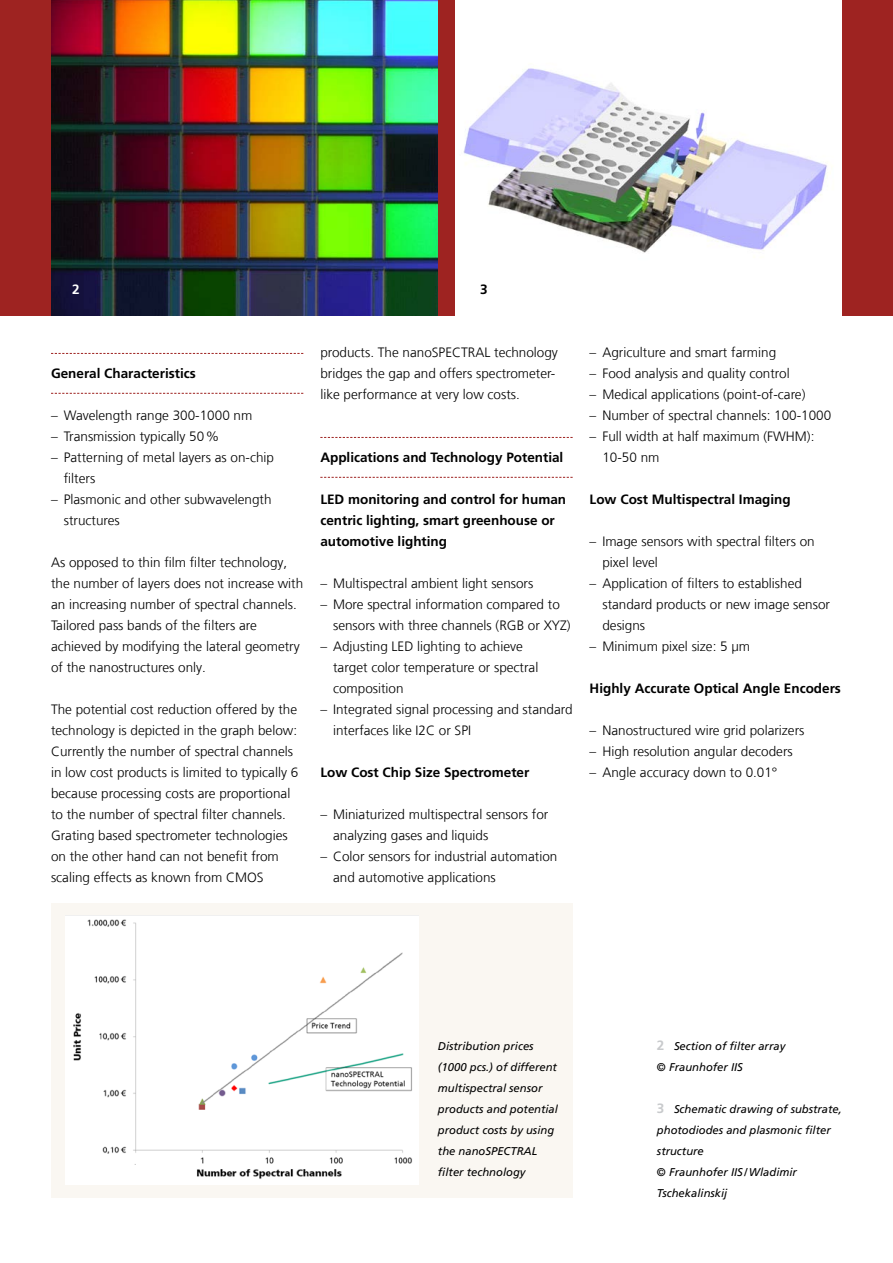
<style>
.page{position:relative;width:893px;height:1263px;background:#fff}
.page>*{position:absolute;margin:0;border:0;box-sizing:border-box;transform-origin:0 0}
.t1{font:300 13.5px/21px "Frutiger LT Com";color:#000}
.t2{font:700 13.5px/21px "Frutiger LT Com";color:#000}
.t3{font:700 13.5px "Frutiger LT Com";color:#fff}
.t4{font:italic 11.25px/21px "Frutiger LT Com";color:#000}
.s1{font-weight:700;font-style:normal;font-size:13.5px;color:#c8cacc}
</style>
<div class="page">
<div style="left:0;top:0;width:893px;height:315px;background:#9e2321"></div>
<img style="left:51px;top:0;width:387px;height:315px">
<div style="left:455px;top:0;width:387px;height:315px;background:#fff"></div>
<img style="left:463px;top:68px;width:364px;height:185px">
<svg style="left:51px;top:353px;width:252px;height:1px"></svg>
<svg style="left:51px;top:393px;width:252px;height:1px"></svg>
<svg style="left:320px;top:437px;width:253px;height:1px"></svg>
<svg style="left:320px;top:477px;width:253px;height:1px"></svg>
<div style="left:51px;top:903px;width:522px;height:294px;background:#faf7f2"></div>
<div style="left:65px;top:916px;width:354px;height:269px;background:#fff"></div>
<p class="t3" style="left:72px;top:281px;width:9px">2</p>
<p class="t2" style="left:480px;top:279px;width:9px">3</p>
<p class="t2" style="left:51px;top:363px;width:146px">General Characteristics</p>
<p class="t1" style="left:51px;top:405px;width:203px">– Wavelength range 300-1000 nm</p>
<p class="t1" style="left:51px;top:426px;width:170px">– Transmission typically 50%</p>
<p class="t1" style="left:64px;top:447px;width:212px;text-indent:-13px">– Patterning of metal layers as on-chip filters</p>
<p class="t1" style="left:64px;top:489px;width:209px;text-indent:-13px">– Plasmonic and other subwavelength structures</p>
<p class="t1" style="left:51px;top:552px;width:254px">As opposed to thin film filter technology, the number of layers does not increase with an increasing number of spectral channels.<br>Tailored pass bands of the filters are achieved by modifying the lateral geometry of the nanostructures only.</p>
<p class="t1" style="left:51px;top:699px;width:249px">The potential cost reduction offered by the technology is depicted in the graph below:<br>Currently the number of spectral channels in low cost products is limited to typically 6 because processing costs are proportional to the number of spectral filter channels.<br>Grating based spectrometer technologies on the other hand can not benefit from scaling effects as known from CMOS</p>
<p class="t1" style="left:320px;top:342px;width:239px">products. The nanoSPECTRAL technology bridges the gap and offers spectrometer&shy;like performance at very low costs.</p>
<p class="t2" style="left:320px;top:447px;width:245px">Applications and Technology Potential</p>
<p class="t2" style="left:320px;top:489px;width:247px">LED monitoring and control for human centric lighting, smart greenhouse or automotive lighting</p>
<p class="t1" style="left:320px;top:573px;width:215px">– Multispectral ambient light sensors</p>
<p class="t1" style="left:333px;top:594px;width:239px;text-indent:-13px">– More spectral information compared to sensors with three channels (RGB or XYZ)</p>
<p class="t1" style="left:333px;top:636px;width:207px;text-indent:-13px">– Adjusting LED lighting to achieve target color temperature or spectral composition</p>
<p class="t1" style="left:333px;top:699px;width:241px;text-indent:-13px">– Integrated signal processing and standard interfaces like I2C or SPI</p>
<p class="t2" style="left:320px;top:762px;width:211px">Low Cost Chip Size Spectrometer</p>
<p class="t1" style="left:333px;top:804px;width:217px;text-indent:-13px">– Miniaturized multispectral sensors for analyzing gases and liquids</p>
<p class="t1" style="left:333px;top:846px;width:226px;text-indent:-13px">– Color sensors for industrial automation and automotive applications</p>
<p class="t1" style="left:590px;top:342px;width:188px">– Agriculture and smart farming</p>
<p class="t1" style="left:590px;top:363px;width:202px">– Food analysis and quality control</p>
<p class="t1" style="left:590px;top:384px;width:217px">– Medical applications (point-of-care)</p>
<p class="t1" style="left:590px;top:405px;width:243px">– Number of spectral channels: 100-1000</p>
<p class="t1" style="left:602px;top:426px;width:214px;text-indent:-13px">– Full width at half maximum (FWHM):<br>10-50 nm</p>
<p class="t2" style="left:590px;top:489px;width:203px">Low Cost Multispectral Imaging</p>
<p class="t1" style="left:602px;top:531px;width:214px;text-indent:-13px">– Image sensors with spectral filters on pixel level</p>
<p class="t1" style="left:602px;top:573px;width:229px;text-indent:-13px">– Application of filters to established standard products or new image sensor designs</p>
<p class="t1" style="left:590px;top:636px;width:162px">– Minimum pixel size: 5 µm</p>
<p class="t2" style="left:590px;top:678px;width:253px">Highly Accurate Optical Angle Encoders</p>
<p class="t1" style="left:590px;top:720px;width:216px">– Nanostructured wire grid polarizers</p>
<p class="t1" style="left:590px;top:741px;width:205px">– High resolution angular decoders</p>
<p class="t1" style="left:590px;top:762px;width:189px">– Angle accuracy down to 0.01°</p>
<p class="t4" style="left:438px;top:1036px;width:122px">Distribution prices (1000 pcs.) of different multispectral sensor products and potential product costs by using the nanoSPECTRAL filter technology</p>
<p class="t4" style="left:657px;top:1036px;width:130px"><span class="s1">2</span> Section of filter array © Fraunhofer IIS</p>
<p class="t4" style="left:657px;top:1099px;width:186px"><span class="s1">3</span> Schematic drawing of substrate, photodiodes and plasmonic filter structure<br>© Fraunhofer IIS /Wladimir<br>Tschekalinskij</p>
</div>
